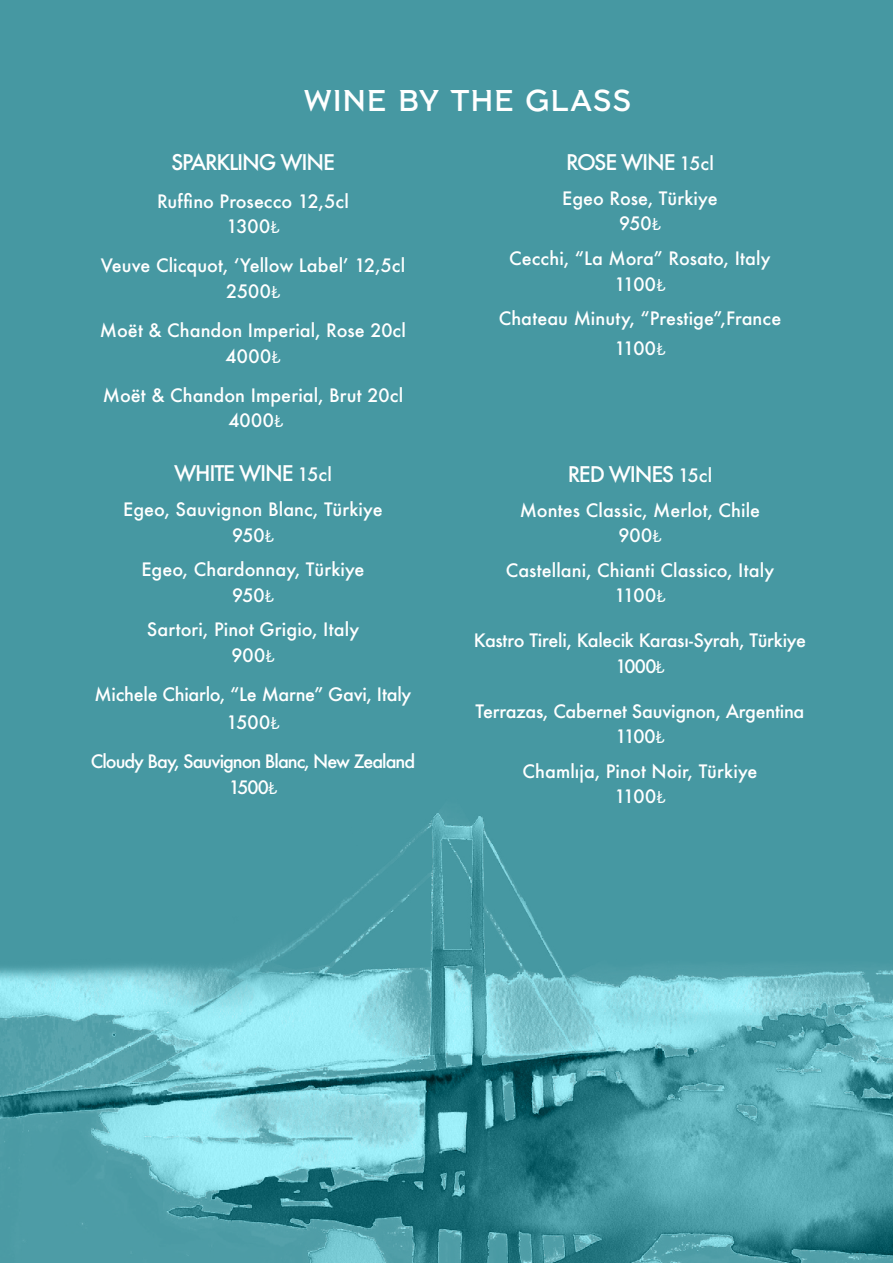
<style>
.page{position:relative;width:893px;height:1263px;background:#4698a2}
.page>*{position:absolute;margin:0;border:0;box-sizing:border-box;transform-origin:0 0}
.t1{font:30px "Mandarin Oriental Font Regular";letter-spacing:-.005em;color:#fff}
.t2{font:500 21px "Futura";letter-spacing:-.06em;color:#fff}
.t3{font:500 18px/25.5px "Futura";color:#fff;text-align:center}
.t4{font:500 18px/25.5px "Futura";letter-spacing:-.055em;color:#fff;text-align:center}
.s1{font-family:"Futura PT";font-weight:400}
.s2{font-size:18px}
</style>
<div class="page">
<img style="left:0;top:813px;width:893px;height:450px">
<h1 class="t1" style="left:304px;top:83px;width:330px">WINE BY THE GLASS</h1>
<p class="t2" style="left:171px;top:148px;width:165px">SPARKLING WINE</p>
<p class="t3" style="left:157px;top:188px;width:193px">Ruffino Prosecco 12,5cl<br>1300<span class="s1">₺</span></p>
<p class="t3" style="left:101px;top:253px;width:306px">Veuve Clicquot, ‘Yellow Label’ 12,5cl<br>2500<span class="s1">₺</span></p>
<p class="t3" style="left:100px;top:317px;width:308px">Moët &amp; Chandon Imperial, Rose 20cl<br>4000<span class="s1">₺</span></p>
<p class="t3" style="left:103px;top:382px;width:302px">Moët &amp; Chandon Imperial, Brut 20cl<br>4000<span class="s1">₺</span></p>
<p class="t2" style="left:174px;top:459px;width:159px">WHITE WINE <span class="s2">15cl</span></p>
<p class="t3" style="left:123px;top:496px;width:261px">Egeo, Sauvignon Blanc, Türkiye<br>950<span class="s1">₺</span></p>
<p class="t3" style="left:141px;top:556px;width:225px">Egeo, Chardonnay, Türkiye<br>950<span class="s1">₺</span></p>
<p class="t3" style="left:147px;top:616px;width:214px">Sartori, Pinot Grigio, Italy<br>900<span class="s1">₺</span></p>
<p class="t3" style="left:95px;top:680px;width:318px;line-height:28.5px">Michele Chiarlo, “Le Marne” Gavi, Italy<br>1500<span class="s1">₺</span></p>
<p class="t4" style="left:91px;top:749px;width:326px">Cloudy Bay, Sauvignon Blanc, New Zealand<br>1500<span class="s1">₺</span></p>
<p class="t2" style="left:566px;top:148px;width:149px">ROSE WINE <span class="s2">15cl</span></p>
<p class="t3" style="left:562px;top:185px;width:157px">Egeo Rose, Türkiye<br>950<span class="s1">₺</span></p>
<p class="t3" style="left:509px;top:245px;width:263px">Cecchi, “La Mora” Rosato, Italy<br>1100<span class="s1">₺</span></p>
<p class="t3" style="left:499px;top:303px;width:284px;line-height:30px">Chateau Minuty, “Prestige”,France<br>1100<span class="s1">₺</span></p>
<p class="t2" style="left:568px;top:459px;width:146px">RED WINES <span class="s2">15cl</span></p>
<p class="t3" style="left:520px;top:497px;width:242px">Montes Classic, Merlot, Chile<br>900<span class="s1">₺</span></p>
<p class="t3" style="left:506px;top:557px;width:270px">Castellani, Chianti Classico, Italy<br>1100<span class="s1">₺</span></p>
<p class="t3" style="left:474px;top:627px;width:334px">Kastro Tireli, Kalecik Karası-Syrah, Türkiye<br>1000<span class="s1">₺</span></p>
<p class="t3" style="left:476px;top:698px;width:330px">Terrazas, Cabernet Sauvignon, Argentina<br>1100<span class="s1">₺</span></p>
<p class="t3" style="left:522px;top:758px;width:236px">Chamlıja, Pinot Noir, Türkiye<br>1100<span class="s1">₺</span></p>
</div>
